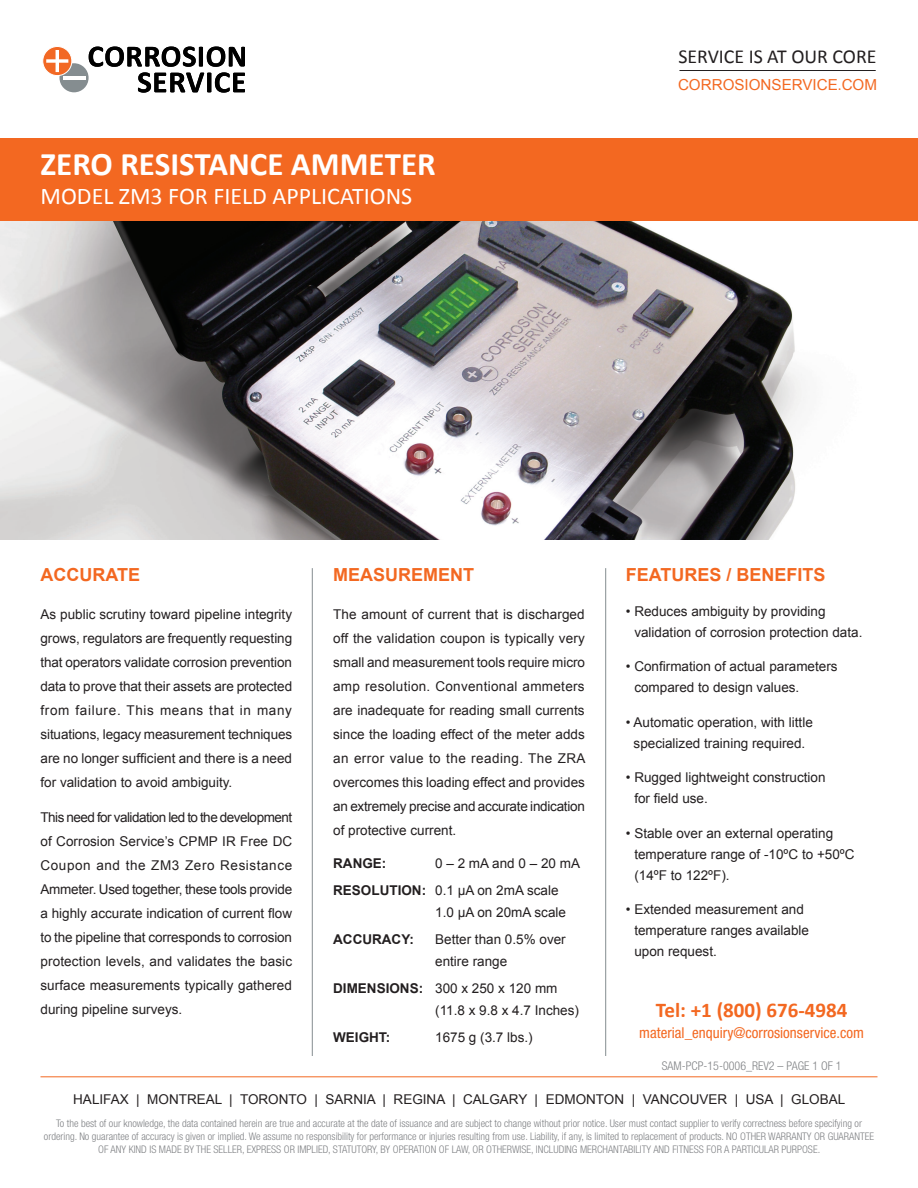
<style>
.page{position:relative;width:918px;height:1188px;background:#fff}
.page>*{position:absolute;margin:0;border:0;box-sizing:border-box;transform-origin:0 0}
.t1{font:700 33px "Calibri";color:#fff}
.t2{font:24px "Calibri";color:#fff}
.t3{font:700 21px "Calibri";color:#f36821}
.t4{font:19.8px "Calibri";color:#231f20}
.Body_Heading{font:700 18px "Arial";color:#f36821}
.t5{font:15.15px "Arial";color:#f36821}
.t6{font:condensed 15px "Helvetica Neue";color:#f36821}
.Body_Copy_Full_Just{font:13.5px/24px "Arial";color:#231f20;text-align:justify}
.Body_Copy_Bullets{font:13.5px/21px "Arial";color:#231f20}
.Body_Copy_Full_Just-2{font:700 13.5px "Arial";color:#231f20}
.t7{font:300 condensed 12px "Helvetica Neue";color:#808285}
.Footer_Legal{font:300 condensed 10.5px/12.6px "Helvetica Neue";color:#808285;text-align:center}
.s1{font-family:"Calibri"}
.s2{font-weight:700}
</style>
<div class="page">
<div style="left:59px;top:63px;width:30px;height:29px;background:#858d90;border-radius:50%"></div>
<svg style="left:43px;top:46px;width:29px;height:30px"></svg>
<div style="left:43px;top:46px;width:29px;height:30px;border:1px solid #fff;border-radius:50%"></div>
<svg style="left:89px;top:47px;width:156px;height:46px"></svg>
<hr style="left:63px;top:76px;width:22px;height:4px;background:#fff">
<svg style="left:46px;top:50px;width:22px;height:22px"></svg>
<div style="left:0;top:138px;width:918px;height:83px;background:#f36821"></div>
<hr style="left:312px;top:568px;width:1px;height:488px;background:#858d90">
<hr style="left:605px;top:568px;width:1px;height:488px;background:#858d90">
<hr style="left:40px;top:1077px;width:838px;height:1px;background:#f36821">
<hr style="left:679px;top:70px;width:197px;height:1px;background:#231f20">
<img style="left:0;top:221px;width:806px;height:319px">
<p class="t1" style="left:40px;top:143px;width:397px">ZERO RESISTANCE AMMETER</p>
<p class="t2" style="left:40px;top:181px;width:373px">MODEL ZM3 FOR FIELD APPLICATIONS</p>
<p class="t4" style="left:678px;top:44px;width:200px">SERVICE IS AT OUR CORE</p>
<p class="t5" style="left:678px;top:75px;width:201px">CORROSIONSERVICE<span class="s1">.</span>COM</p>
<p class="Body_Heading" style="left:40px;top:563px;width:101px">ACCURATE</p>
<p class="Body_Copy_Full_Just" style="left:40px;top:602px;width:253px">As public scrutiny toward pipeline integrity grows, regulators are frequently requesting that operators validate corrosion prevention data to prove that their assets are protected from failure. This means that in many situations, legacy measurement techniques are no longer sufficient and there is a need for validation to avoid ambiguity.</p>
<p class="Body_Copy_Full_Just" style="left:40px;top:805px;width:253px">This need for validation led to the development of Corrosion Service’s CPMP IR Free DC Coupon and the ZM3 Zero Resistance Ammeter. Used together, these tools provide a highly accurate indication of current flow to the pipeline that corresponds to corrosion protection levels, and validates the basic surface measurements typically gathered during pipeline surveys.</p>
<p class="Body_Heading" style="left:333px;top:563px;width:142px">MEASUREMENT</p>
<p class="Body_Copy_Full_Just" style="left:333px;top:602px;width:254px">The amount of current that is discharged off the validation coupon is typically very small and measurement tools require micro amp resolution. Conventional ammeters are inadequate for reading small currents since the loading effect of the meter adds an error value to the reading. The ZRA overcomes this loading effect and provides an extremely precise and accurate indication of protective current.</p>
<p class="Body_Copy_Full_Just-2" style="left:333px;top:854px;width:55px">RANGE:</p>
<p class="Body_Copy_Full_Just" style="left:435px;top:851px;width:146px">0 – 2 mA and 0 – 20 mA</p>
<p class="Body_Copy_Full_Just" style="left:435px;top:879px;width:132px;line-height:22.5px;text-indent:-102px"><span class="s2">RESOLUTION:</span> 0.1 µA on 2mA scale<br>1.0 µA on 20mA scale</p>
<p class="Body_Copy_Full_Just-2" style="left:333px;top:930px;width:82px">ACCURACY:</p>
<p class="Body_Copy_Full_Just" style="left:435px;top:928px;width:132px;line-height:22.5px">Better than 0.5% over entire range</p>
<p class="Body_Copy_Full_Just" style="left:435px;top:977px;width:145px;line-height:22.5px;text-indent:-102px"><span class="s2">DIMENSIONS:</span> 300 x 250 x 120 mm (11.8 x 9.8 x 4.7 Inches)</p>
<p class="Body_Copy_Full_Just-2" style="left:333px;top:1028px;width:58px">WEIGHT:</p>
<p class="Body_Copy_Full_Just" style="left:435px;top:1025px;width:99px">1675 g (3.7 lbs.)</p>
<p class="Body_Heading" style="left:626px;top:563px;width:201px">FEATURES / BENEFITS</p>
<p class="Body_Copy_Bullets" style="left:634px;top:601px;width:230px;text-indent:-8px">• Reduces ambiguity by providing validation of corrosion protection data.</p>
<p class="Body_Copy_Bullets" style="left:634px;top:656px;width:205px;text-indent:-8px">• Confirmation of actual parameters compared to design values.</p>
<p class="Body_Copy_Bullets" style="left:626px;top:712px;width:189px;text-align:center">• Automatic operation, with little specialized training required.</p>
<p class="Body_Copy_Bullets" style="left:634px;top:767px;width:193px;text-indent:-8px">• Rugged lightweight construction for field use.</p>
<p class="Body_Copy_Bullets" style="left:634px;top:823px;width:222px;text-indent:-8px">• Stable over an external operating temperature range of -10ºC to +50ºC (14ºF to 122ºF).</p>
<p class="Body_Copy_Bullets" style="left:634px;top:899px;width:176px;text-indent:-8px">• Extended measurement and temperature ranges available upon request.</p>
<p class="t3" style="left:656px;top:997px;width:193px">Tel: +1 (800) 676-4984</p>
<p class="t6" style="left:639px;top:1024px;width:226px">material_enquiry@corrosionservice.com</p>
<p class="t7" style="left:662px;top:1059px;width:181px">SAM-PCP-15-0006_REV2 – PAGE 1 OF 1</p>
<p class="Body_Copy_Full_Just" style="left:73px;top:1087px;width:774px">HALIFAX | MONTREAL | TORONTO | SARNIA | REGINA | CALGARY | EDMONTON | VANCOUVER | USA | GLOBAL</p>
<p class="Footer_Legal" style="left:44px;top:1117px;width:832px">To the best of our knowledge, the data contained herein are true and accurate at the date of issuance and are subject to change without prior notice. User must contact supplier to verify correctness before specifying or ordering. No guarantee of accuracy is given or implied. We assume no responsibility for performance or injuries resulting from use. Liability, if any, is limited to replacement of products. NO OTHER WARRANTY OR GUARANTEE<br>OF ANY KIND IS MADE BY THE SELLER, EXPRESS OR IMPLIED, STATUTORY, BY OPERATION OF LAW, OR OTHERWISE, INCLUDING MERCHANTABILITY AND FITNESS FOR A PARTICULAR PURPOSE.</p>
</div>
